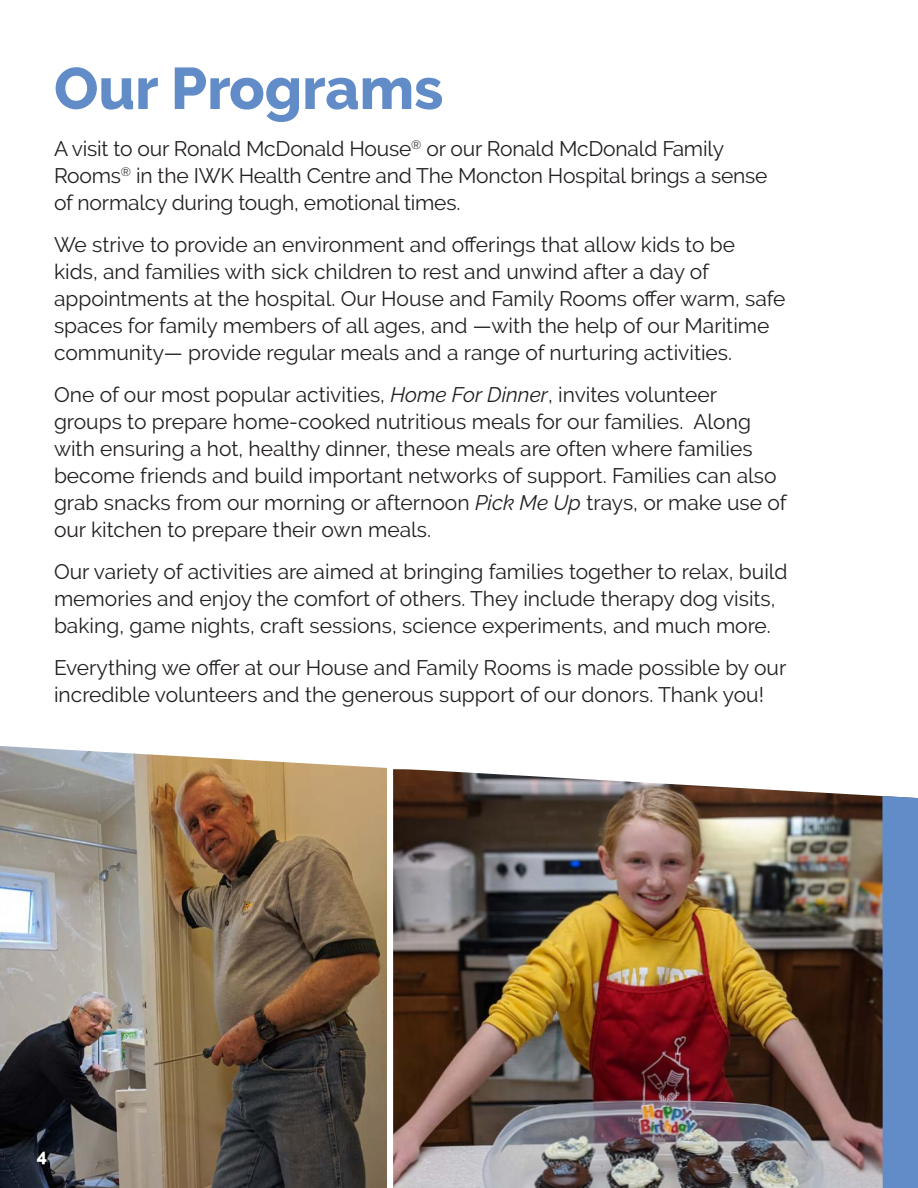
<style>
.page{position:relative;width:918px;height:1188px;background:#fff}
.page>*{position:absolute;margin:0;border:0;box-sizing:border-box;transform-origin:0 0}
.t1{font:800 58.5px "Raleway";color:#628cc8}
.t2{font:21px/27px "Raleway";color:#231f20}
.t3{font:800 18px "Raleway";color:#fff}
.s1{font-style:italic}
</style>
<div class="page">
<img style="left:393px;top:798px;width:489px;height:390px">
<img style="left:0;top:798px;width:387px;height:390px">
<svg style="left:0;top:746px;width:882px;height:52px"></svg>
<svg style="left:882px;top:796px;width:36px;height:392px;background:#6289c1"></svg>
<p class="t1" style="left:54px;top:55px;width:391px">Our Programs</p>
<p class="t2" style="left:54px;top:135px;width:715px">A visit to our Ronald McDonald House<sup>®</sup> or our Ronald McDonald Family<br>Rooms<sup>®</sup> in the IWK Health Centre and The Moncton Hospital brings a sense of normalcy during tough, emotional times.</p>
<p class="t2" style="left:54px;top:231px;width:733px">We strive to provide an environment and offerings that allow kids to be<br>kids, and families with sick children to rest and unwind after a day of appointments at the hospital. Our House and Family Rooms offer warm, safe spaces for family members of all ages, and —with the help of our Maritime community— provide regular meals and a range of nurturing activities.</p>
<p class="t2" style="left:54px;top:381px;width:734px">One of our most popular activities, <span class="s1">Home For Dinner</span>, invites volunteer groups to prepare home-cooked nutritious meals for our families. Along with ensuring a hot, healthy dinner, these meals are often where families become friends and build important networks of support. Families can also grab snacks from our morning or afternoon <span class="s1">Pick Me Up</span> trays, or make use of our kitchen to prepare their own meals.</p>
<p class="t2" style="left:54px;top:558px;width:735px">Our variety of activities are aimed at bringing families together to relax, build memories and enjoy the comfort of others. They include therapy dog visits, baking, game nights, craft sessions, science experiments, and much more.</p>
<p class="t2" style="left:54px;top:654px;width:734px">Everything we offer at our House and Family Rooms is made possible by our incredible volunteers and the generous support of our donors. Thank you!</p>
<p class="t3" style="left:37px;top:1145px;width:12px">4</p>
</div>
